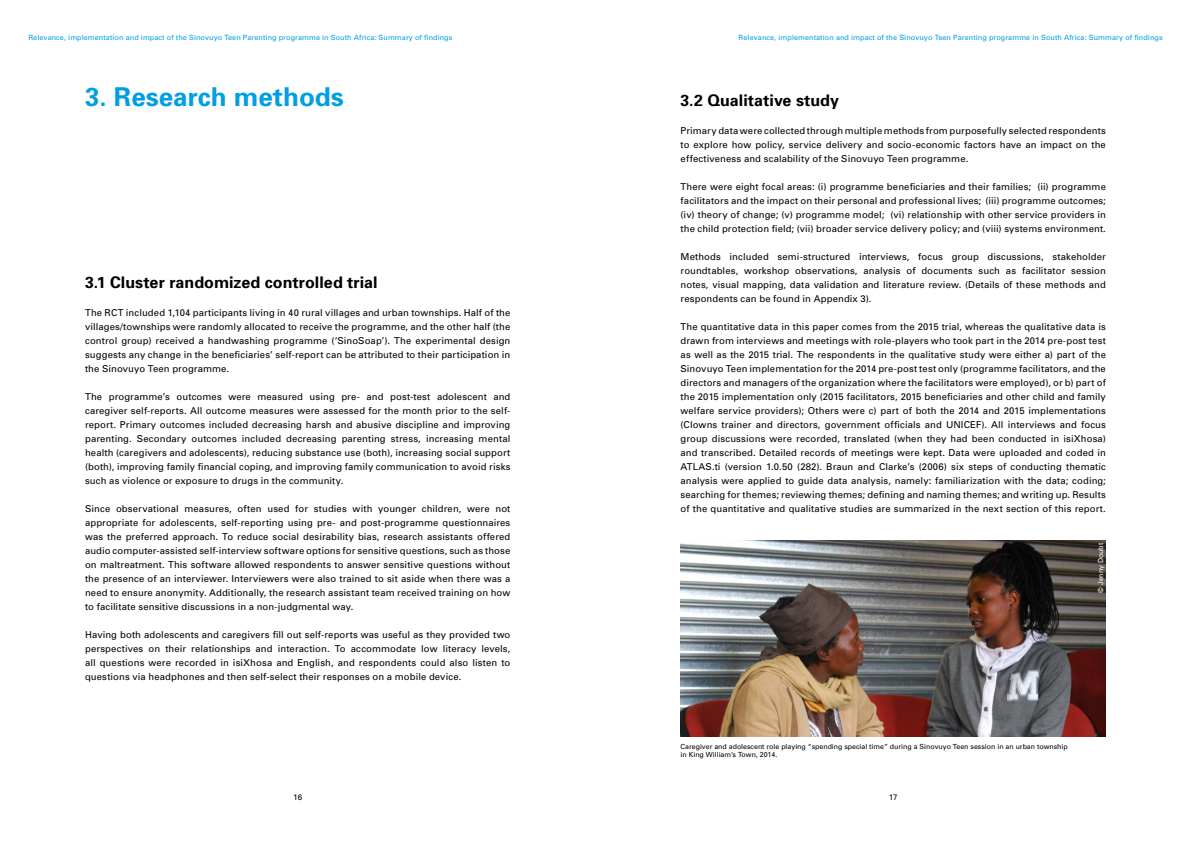
<style>
.page{position:relative;width:1191px;height:842px;background:#fff}
.page>*{position:absolute;margin:0;border:0;box-sizing:border-box;transform-origin:0 0}
.t1{font:700 26px "Univers";color:#009fe3}
.t2{font:700 16px "Univers";letter-spacing:.005em;color:#000}
.t3{font:9.5px/14px "Univers";letter-spacing:.01em;color:#000;text-align:justify}
.t4{font:8px "Univers";color:#000}
.t5{font:7.2px "Univers";letter-spacing:.01em;color:#009fe3}
.t6{font:7px/8.4px "Univers";color:#000}
.t7{font:7px "Univers";color:#fff}
.s1{font-weight:700}
</style>
<div class="page">
<img style="left:680px;top:540px;width:426px;height:196px">
<p class="t5" style="left:28px;top:33px;width:425px">Relevance, implementation and impact of the Sinovuyo Teen Parenting programme in South Africa: Summary of findings</p>
<p class="t5" style="left:738px;top:33px;width:425px">Relevance, implementation and impact of the Sinovuyo Teen Parenting programme in South Africa: Summary of findings</p>
<h1 class="t1" style="left:85px;top:80px;width:260px">3. Research methods</h1>
<h2 class="t2" style="left:680px;top:90px;width:160px">3.2 Qualitative study</h2>
<p class="t3" style="left:680px;top:123px;width:427px">Primary data were collected through multiple methods from purposefully selected respondents to explore how policy, service delivery and socio-economic factors have an impact on the effectiveness and scalability of the Sinovuyo Teen programme.</p>
<p class="t3" style="left:680px;top:179px;width:427px">There were eight focal areas: (i) programme beneficiaries and their families; (ii) programme facilitators and the impact on their personal and professional lives; (iii) programme outcomes; (iv) theory of change; (v) programme model; (vi) relationship with other service providers in the child protection field; (vii) broader service delivery policy; and (viii) systems environment.</p>
<p class="t3" style="left:680px;top:249px;width:427px">Methods included semi-structured interviews, focus group discussions, stakeholder roundtables, workshop observations, analysis of documents such as facilitator session notes, visual mapping, data validation and literature review. (Details of these methods and respondents can be found in Appendix 3).</p>
<p class="t3" style="left:680px;top:319px;width:427px">The quantitative data in this paper comes from the 2015 trial, whereas the qualitative data is drawn from interviews and meetings with role-players who took part in the 2014 pre-post test as well as the 2015 trial. The respondents in the qualitative study were either a) part of the Sinovuyo Teen implementation for the 2014 pre-post test only (programme facilitators, and the directors and managers of the organization where the facilitators were employed), or b) part of the 2015 implementation only (2015 facilitators, 2015 beneficiaries and other child and family welfare service providers); Others were c) part of both the 2014 and 2015 implementations (Clowns trainer and directors, government officials and UNICEF). All interviews and focus group discussions were recorded, translated (when they had been conducted in isiXhosa) and transcribed. Detailed records of meetings were kept. Data were uploaded and coded in ATLAS.ti (version 1.0. 50 (282). Braun and Clarke’s (2006) six steps of conducting thematic analysis were applied to guide data analysis, namely: familiarization with the data; coding; searching for themes; reviewing themes; defining and naming themes; and writing up<span class="s1">.</span> Results of the quantitative and qualitative studies are summarized in the next section of this report.</p>
<h2 class="t2" style="left:85px;top:272px;width:294px">3.1 Cluster randomized controlled trial</h2>
<p class="t3" style="left:85px;top:305px;width:427px">The RCT included 1,104 participants living in 40 rural villages and urban townships. Half of the villages/townships were randomly allocated to receive the programme, and the other half (the control group) received a handwashing programme (‘SinoSoap’). The experimental design suggests any change in the beneficiaries’ self-report can be attributed to their participation in the Sinovuyo Teen programme.</p>
<p class="t3" style="left:85px;top:389px;width:427px">The programme’s outcomes were measured using pre- and post-test adolescent and caregiver self-reports. All outcome measures were assessed for the month prior to the self&shy;report. Primary outcomes included decreasing harsh and abusive discipline and improving parenting. Secondary outcomes included decreasing parenting stress, increasing mental health (caregivers and adolescents), reducing substance use (both), increasing social support (both), improving family financial coping, and improving family communication to avoid risks such as violence or exposure to drugs in the community.</p>
<p class="t3" style="left:85px;top:501px;width:427px">Since observational measures, often used for studies with younger children, were not appropriate for adolescents, self-reporting using pre- and post-programme questionnaires was the preferred approach. To reduce social desirability bias, research assistants offered audio computer-assisted self-interview software options for sensitive questions, such as those on maltreatment. This software allowed respondents to answer sensitive questions without the presence of an interviewer. Interviewers were also trained to sit aside when there was a need to ensure anonymity. Additionally, the research assistant team received training on how to facilitate sensitive discussions in a non-judgmental way.</p>
<p class="t3" style="left:85px;top:628px;width:427px">Having both adolescents and caregivers fill out self-reports was useful as they provided two perspectives on their relationships and interaction. To accommodate low literacy levels, all questions were recorded in isiXhosa and English, and respondents could also listen to questions via headphones and then self-select their responses on a mobile device.</p>
<p class="t7" style="left:1096px;top:593px;width:51px;rotate:-90deg">© Jenny Doubt</p>
<p class="t6" style="left:680px;top:742px;width:389px">Caregiver and adolescent role playing “spending special time” during a Sinovuyo Teen session in an urban township in King William’s Town, 2014.</p>
<p class="t4" style="left:293px;top:792px;width:10px">16</p>
<p class="t4" style="left:888px;top:792px;width:10px">17</p>
</div>
